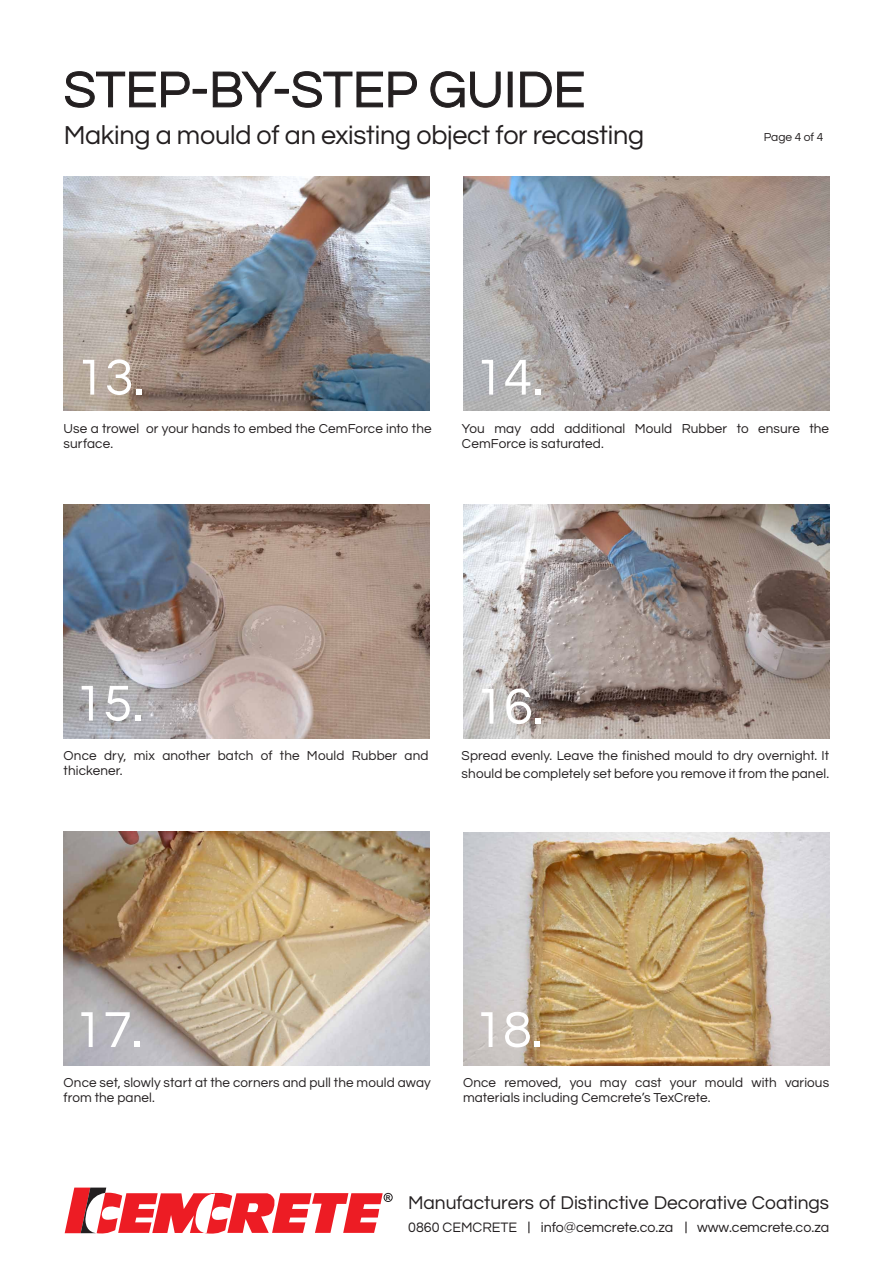
<style>
.page{position:relative;width:893px;height:1263px;background:#fff}
.page>*{position:absolute;margin:0;border:0;box-sizing:border-box;transform-origin:0 0}
.t1{font:52.5px "Questrial";color:#fff}
.t2{font:52.5px "Questrial";color:#231f20}
.t3{font:27px "Questrial";letter-spacing:-.01em;color:#231f20}
.t4{font:19.2px "Questrial";color:#231f20}
.t5{font:14.25px "Questrial";color:#231f20}
.t6{font:13.5px/15px "Questrial";letter-spacing:.01em;color:#231f20}
.t7{font:12px "Questrial";letter-spacing:-.005em;color:#231f20}
.t8{font:700 6.6px "Arial";color:#231f20}
</style>
<div class="page">
<svg style="left:65px;top:71px;width:125px;height:37px"></svg>
<div style="left:193px;top:89px;width:14px;height:5px;border:1px solid #231f20"></div>
<svg style="left:212px;top:71px;width:65px;height:37px"></svg>
<div style="left:275px;top:89px;width:14px;height:5px;border:1px solid #231f20"></div>
<svg style="left:292px;top:71px;width:125px;height:37px"></svg>
<svg style="left:430px;top:71px;width:71px;height:37px"></svg>
<div style="left:508px;top:72px;width:4px;height:35px;border:1px solid #231f20"></div>
<svg style="left:520px;top:71px;width:64px;height:37px"></svg>
<img style="left:64px;top:177px;width:365px;height:234px">
<img style="left:463px;top:177px;width:366px;height:234px">
<img style="left:64px;top:504px;width:365px;height:234px">
<img style="left:463px;top:504px;width:366px;height:234px">
<img style="left:64px;top:832px;width:365px;height:233px">
<img style="left:463px;top:832px;width:366px;height:233px">
<svg style="left:65px;top:1187px;width:318px;height:47px"></svg>
<div style="left:384px;top:1193px;width:9px;height:9px;border:1px solid #231f20;border-radius:50%"></div>
<svg style="left:528px;top:1221px;width:1px;height:12px"></svg>
<svg style="left:685px;top:1221px;width:1px;height:12px"></svg>
<h1 class="t2" style="left:64px;top:64px;width:523px">STEP-BY-STEP GUIDE</h1>
<h2 class="t3" style="left:64px;top:122px;width:582px">Making a mould of an existing object for recasting</h2>
<h1 class="t1" style="left:76px;top:351px;width:70px">13.</h1>
<h1 class="t1" style="left:475px;top:351px;width:70px">14.</h1>
<p class="t7" style="left:764px;top:131px;width:61px">Page 4 of 4</p>
<p class="t6" style="left:64px;top:422px;width:369px">Use a trowel or your hands to embed the CemForce into the surface.</p>
<p class="t6" style="left:462px;top:422px;width:369px">You may add additional Mould Rubber to ensure the<br>CemForce is saturated.</p>
<h1 class="t1" style="left:75px;top:677px;width:70px">15.</h1>
<h1 class="t1" style="left:475px;top:681px;width:70px">16.</h1>
<p class="t6" style="left:462px;top:747px;width:369px;line-height:18px">Spread evenly. Leave the finished mould to dry overnight. It should be completely set before you remove it from the panel.</p>
<p class="t6" style="left:64px;top:749px;width:366px">Once dry, mix another batch of the Mould Rubber and thickener.</p>
<h1 class="t1" style="left:74px;top:1004px;width:70px">17.</h1>
<h1 class="t1" style="left:474px;top:1004px;width:70px">18.</h1>
<p class="t6" style="left:463px;top:1076px;width:368px">Once removed, you may cast your mould with various materials including Cemcrete’s TexCrete.</p>
<p class="t6" style="left:64px;top:1076px;width:369px">Once set, slowly start at the corners and pull the mould away from the panel.</p>
<p class="t8" style="left:386px;top:1193px;width:6px">R</p>
<h3 class="t4" style="left:408px;top:1193px;width:422px">Manufacturers of Distinctive Decorative Coatings</h3>
<p class="t5" style="left:408px;top:1221px;width:111px">0860 CEMCRETE</p>
<p class="t5" style="left:541px;top:1221px;width:134px">info@cemcrete.co.za</p>
<p class="t5" style="left:697px;top:1221px;width:134px">www.cemcrete.co.za</p>
</div>
